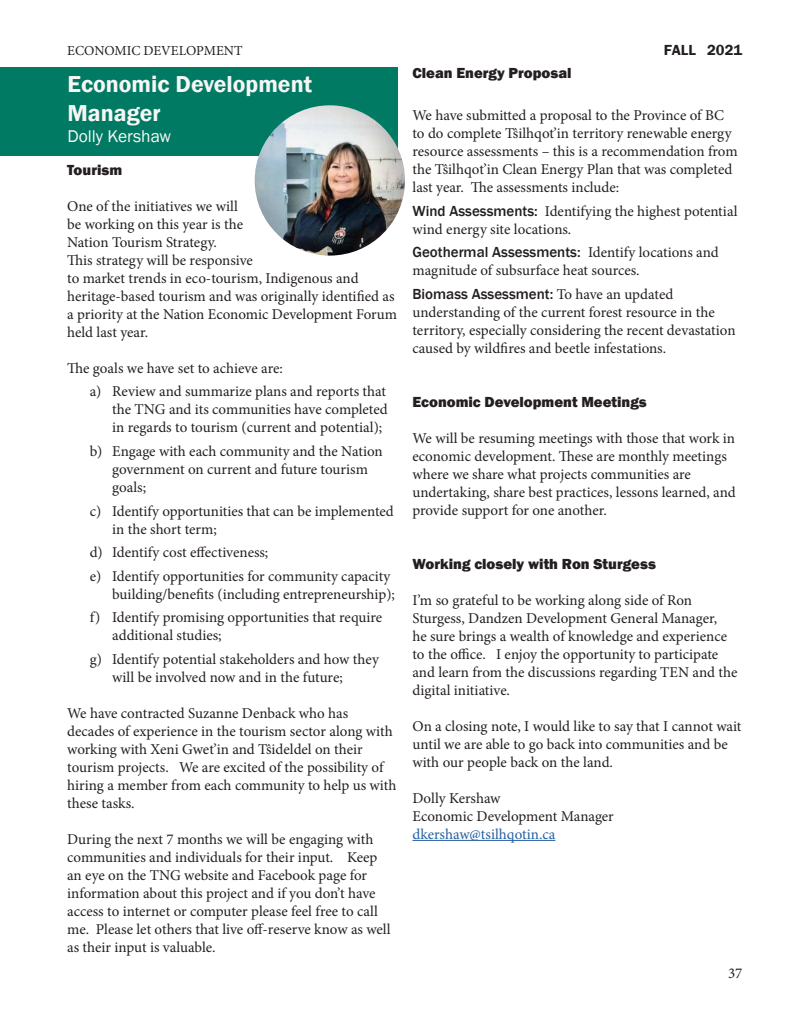
<style>
.page{position:relative;width:810px;height:1035px;background:#fff}
.page>*{position:absolute;margin:0;border:0;box-sizing:border-box;transform-origin:0 0}
.t1{font:600 23.75px/28.5px "Franklin Gothic";color:#f7f6f5}
.t2{font:17.5px "Franklin Gothic";color:#f7f6f5}
.t3{font:15px/18px "Minion Pro";color:#241f1f}
.t4{font:800 15px "Franklin Gothic";color:#241f1f}
.t5{font:500 15px "Franklin Gothic";color:#241f1f}
.t6{font:15px "Minion Pro";color:#255fa0}
.t7{font:600 15px "Franklin Gothic";color:#241f1f}
.t8{font:13.75px "Minion Pro";color:#241f1f}
.s1{font-family:"Franklin Gothic";font-weight:500}
.s2{font-family:"Minion Pro";font-weight:400}
</style>
<div class="page">
<div style="left:0;top:68px;width:398px;height:88px;background:#007a63"></div>
<img style="left:255px;top:105px;width:150px;height:151px;border-radius:75px">
<hr style="left:412px;top:840px;width:143px;height:1px;background:#255fa0">
<p class="t8" style="left:67px;top:42px;width:177px">ECONOMIC DEVELOPMENT</p>
<p class="t7" style="left:664px;top:41px;width:80px">FALL 2021</p>
<h1 class="t1" style="left:68px;top:70px;width:246px">Economic Development<br>Manager</h1>
<p class="t2" style="left:68px;top:125px;width:105px">Dolly Kershaw</p>
<p class="t4" style="left:67px;top:160px;width:57px">Tourism</p>
<p class="t3" style="left:67px;top:197px;width:331px">One of the initiatives we will<br>be working on this year is the<br>Nation Tourism Strategy.<br>This strategy will be responsive<br>to market trends in eco-tourism, Indigenous and heritage-based tourism and was originally identified as a priority at the Nation Economic Development Forum held last year.</p>
<p class="t3" style="left:90px;top:356px;width:298px;line-height:23.6px;text-indent:-23px">The goals we have set to achieve are:<br>a) Review and summarize plans and reports that</p>
<p class="t3" style="left:112px;top:401px;width:277px">the TNG and its communities have completed in regards to tourism (current and potential);</p>
<p class="t3" style="left:112px;top:442px;width:272px;text-indent:-22px">b) Engage with each community and the Nation government on current and future tourism goals;</p>
<p class="t3" style="left:112px;top:502px;width:283px;text-indent:-22px">c) Identify opportunities that can be implemented in the short term;</p>
<p class="t3" style="left:90px;top:541px;width:302px;line-height:23.6px">d) Identify cost effectiveness;<br>e) Identify opportunities for community capacity</p>
<p class="t3" style="left:90px;top:582px;width:307px;line-height:23.6px;text-indent:22px">building/benefits (including entrepreneurship); f) Identify promising opportunities that require</p>
<p class="t3" style="left:90px;top:624px;width:291px;line-height:23.6px;text-indent:22px">additional studies;<br>g) Identify potential stakeholders and how they</p>
<p class="t3" style="left:112px;top:668px;width:232px">will be involved now and in the future;</p>
<p class="t3" style="left:67px;top:704px;width:331px">We have contracted Suzanne Denback who has decades of experience in the tourism sector along with working with Xeni Gwet’in and Tŝideldel on their tourism projects. We are excited of the possibility of hiring a member from each community to help us with these tasks.</p>
<p class="t3" style="left:67px;top:830px;width:325px">During the next 7 months we will be engaging with communities and individuals for their input. Keep an eye on the TNG website and Facebook page for information about this project and if you don’t have access to internet or computer please feel free to call me. Please let others that live off-reserve know as well as their input is valuable.</p>
<p class="t4" style="left:412px;top:64px;width:161px">Clean Energy Proposal</p>
<p class="t3" style="left:412px;top:106px;width:327px">We have submitted a proposal to the Province of BC to do complete Tŝilhqot’in territory renewable energy resource assessments – this is a recommendation from the Tŝilhqot’in Clean Energy Plan that was completed last year. The assessments include:</p>
<p class="t3" style="left:412px;top:202px;width:326px"><span class="s1">Wind Assessments:</span> Identifying the highest potential wind energy site locations.</p>
<p class="t5" style="left:412px;top:243px;width:308px">Geothermal Assessments: <span class="s2">Identify locations and</span></p>
<p class="t3" style="left:412px;top:262px;width:229px">magnitude of subsurface heat sources.</p>
<p class="t5" style="left:412px;top:285px;width:262px">Biomass Assessment: <span class="s2">To have an updated</span></p>
<p class="t3" style="left:412px;top:303px;width:325px">understanding of the current forest resource in the territory, especially considering the recent devastation caused by wildfires and beetle infestations.</p>
<p class="t4" style="left:412px;top:392px;width:236px">Economic Development Meetings</p>
<p class="t3" style="left:412px;top:429px;width:325px">We will be resuming meetings with those that work in economic development. These are monthly meetings where we share what projects communities are undertaking, share best practices, lessons learned, and provide support for one another.</p>
<p class="t4" style="left:412px;top:554px;width:245px">Working closely with Ron Sturgess</p>
<p class="t3" style="left:412px;top:591px;width:326px">I’m so grateful to be working along side of Ron Sturgess, Dandzen Development General Manager,<br>he sure brings a wealth of knowledge and experience to the office. I enjoy the opportunity to participate and learn from the discussions regarding TEN and the digital initiative.</p>
<p class="t3" style="left:412px;top:717px;width:331px">On a closing note, I would like to say that I cannot wait until we are able to go back into communities and be with our people back on the land.</p>
<p class="t3" style="left:412px;top:789px;width:203px">Dolly Kershaw<br>Economic Development Manager</p>
<p class="t6" style="left:412px;top:824px;width:144px">dkershaw@tsilhqotin.ca</p>
<p class="t3" style="left:728px;top:965px;width:16px">37</p>
</div>
